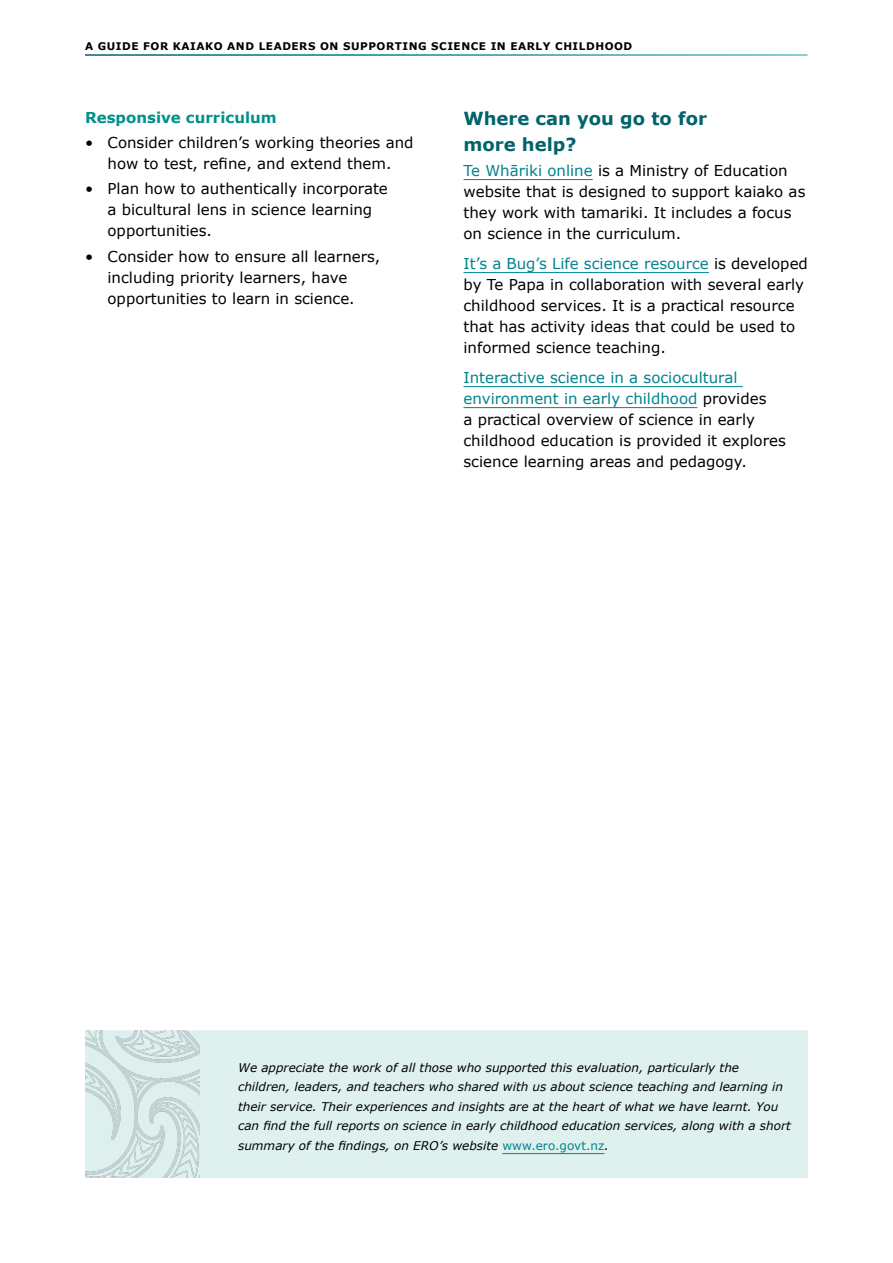
<style>
.page{position:relative;width:893px;height:1263px;background:#fff}
.page>*{position:absolute;margin:0;border:0;box-sizing:border-box;transform-origin:0 0}
.t1{font:700 18px/25.5px "Verdana";color:#00646b}
.t2{font:15px/21px "Verdana";color:#000}
.t3{font:700 15px "Verdana";color:#009189}
.t4{font:italic 12px/19.5px "Verdana";color:#000}
.t5{font:700 10.5px "Verdana";letter-spacing:.05em;color:#000}
.s1{color:#01838f}
.s2{font-style:normal;color:#01838f}
</style>
<div class="page">
<div style="left:200px;top:1030px;width:608px;height:148px;background:#def1ee"></div>
<img style="left:85px;top:1030px;width:115px;height:148px">
<hr style="left:502px;top:1153px;width:102px;height:1px;background:#01838f">
<hr style="left:463px;top:179px;width:130px;height:1px;background:#01838f">
<hr style="left:463px;top:272px;width:246px;height:1px;background:#01838f">
<hr style="left:463px;top:386px;width:280px;height:1px;background:#01838f">
<hr style="left:463px;top:407px;width:234px;height:1px;background:#01838f">
<p class="t5" style="left:85px;top:40px;width:549px">A GUIDE FOR KAIAKO AND LEADERS ON SUPPORTING SCIENCE IN EARLY CHILDHOOD</p>
<p class="t3" style="left:85px;top:108px;width:193px">Responsive curriculum</p>
<p class="t2" style="left:85px;top:132px;width:330px;text-align:center">• Consider children’s working theories and how to test, refine, and extend them.</p>
<p class="t2" style="left:108px;top:179px;width:282px;text-indent:-22px">• Plan how to authentically incorporate a bicultural lens in science learning opportunities.</p>
<p class="t2" style="left:108px;top:246px;width:274px;text-indent:-22px">• Consider how to ensure all learners, including priority learners, have opportunities to learn in science.</p>
<p class="t1" style="left:463px;top:106px;width:245px">Where can you go to for more help?</p>
<p class="t2" style="left:463px;top:160px;width:343px"><span class="s1">Te Whāriki online</span> is a Ministry of Education website that is designed to support kaiako as they work with tamariki. It includes a focus on science in the curriculum.</p>
<p class="t2" style="left:463px;top:253px;width:346px"><span class="s1">It’s a Bug’s Life science resource</span> is developed by Te Papa in collaboration with several early childhood services. It is a practical resource that has activity ideas that could be used to informed science teaching.</p>
<p class="t2" style="left:463px;top:367px;width:324px"><span class="s1">Interactive science in a sociocultural environment in early childhood</span> provides<br>a practical overview of science in early childhood education is provided it explores science learning areas and pedagogy.</p>
<p class="t4" style="left:238px;top:1058px;width:554px">We appreciate the work of all those who supported this evaluation, particularly the children, leaders, and teachers who shared with us about science teaching and learning in their service. Their experiences and insights are at the heart of what we have learnt. You can find the full reports on science in early childhood education services, along with a short summary of the findings, on ERO’s website <span class="s2">www.ero.govt.nz</span>.</p>
</div>
